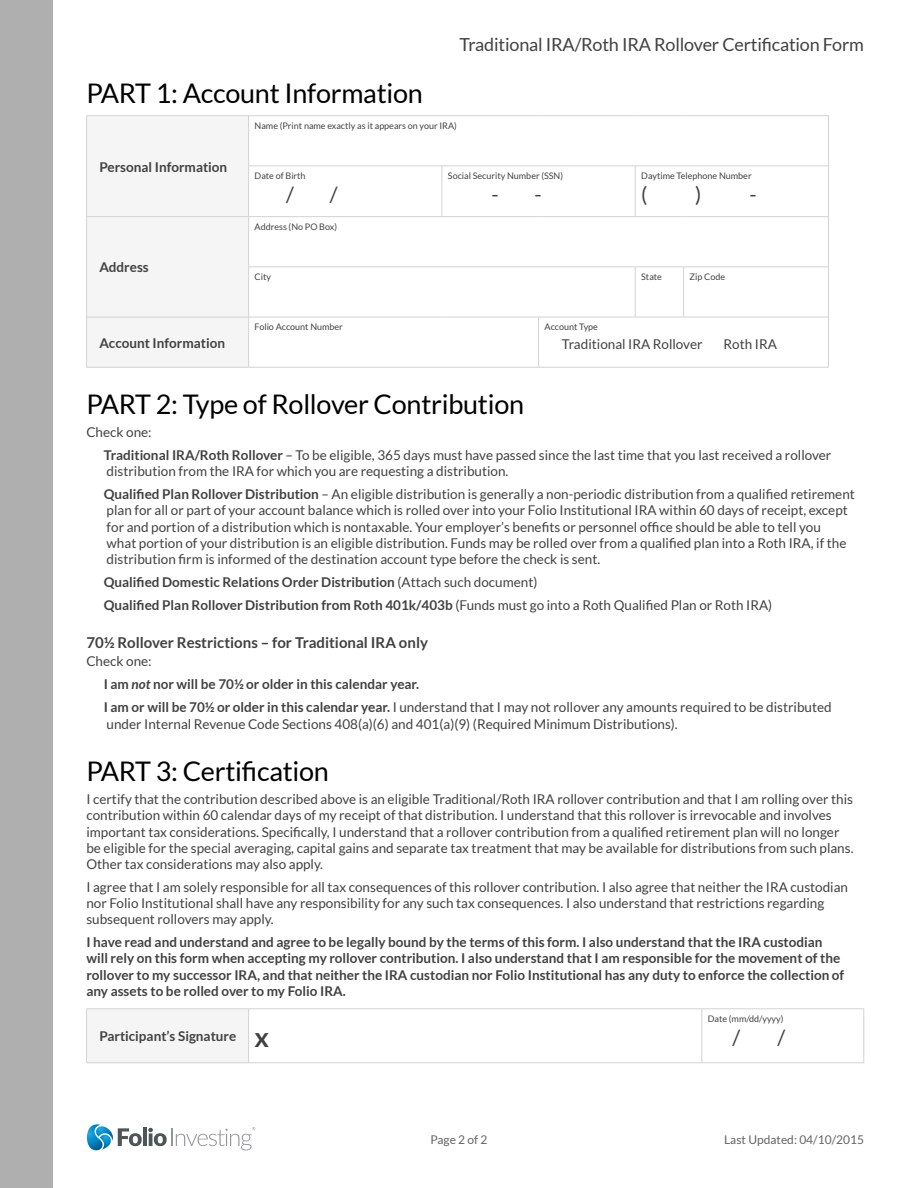
<style>
.page{position:relative;width:918px;height:1188px;background:#fff}
.page>*{position:absolute;margin:0;border:0;box-sizing:border-box;transform-origin:0 0}
.t1{font:27px "Lato";letter-spacing:-.01em;color:#000}
.t2{font:21px "Lato";color:#414141}
.t3{font:18px "Lato";letter-spacing:-.01em;color:#414141}
.t4{font:700 15px "Lato";color:#414141}
.t5{font:13.5px/16.2px "Lato";color:#414141}
.t6{font:700 13.5px/23px "Lato";color:#414141}
.t7{font:12px "Lato";color:#646464}
.t8{font:9px "Lato";color:#414141}
.s1{font-weight:700}
.s2{font-weight:400}
.s3{font-style:italic}
.s4{font-size:27px}
</style>
<div class="page">
<div style="left:0;top:0;width:53px;height:1188px;background:#afafaf"></div>
<svg style="left:87px;top:1124px;width:55px;height:26px"></svg>
<hr style="left:143px;top:1128px;width:4px;height:18px;background:#4e5556">
<svg style="left:148px;top:1127px;width:107px;height:23px"></svg>
<div style="left:87px;top:116px;width:161px;height:251px;background:#f5f5f5"></div>
<svg style="left:249px;top:116px;width:579px;height:251px"></svg>
<hr style="left:86px;top:115px;width:163px;height:1px;background:#d1d3d4">
<hr style="left:86px;top:116px;width:1px;height:50px;background:#d1d3d4">
<hr style="left:86px;top:166px;width:1px;height:50px;background:#d1d3d4">
<hr style="left:249px;top:115px;width:193px;height:1px;background:#d1d3d4">
<hr style="left:442px;top:115px;width:97px;height:1px;background:#d1d3d4">
<hr style="left:539px;top:115px;width:96px;height:1px;background:#d1d3d4">
<hr style="left:635px;top:115px;width:49px;height:1px;background:#d1d3d4">
<hr style="left:684px;top:115px;width:145px;height:1px;background:#d1d3d4">
<hr style="left:828px;top:116px;width:1px;height:50px;background:#d1d3d4">
<hr style="left:249px;top:166px;width:193px;height:1px;background:#d1d3d4">
<hr style="left:442px;top:166px;width:97px;height:1px;background:#d1d3d4">
<hr style="left:539px;top:166px;width:96px;height:1px;background:#d1d3d4">
<hr style="left:635px;top:166px;width:49px;height:1px;background:#d1d3d4">
<hr style="left:684px;top:166px;width:145px;height:1px;background:#d1d3d4">
<hr style="left:828px;top:166px;width:1px;height:50px;background:#d1d3d4">
<hr style="left:86px;top:216px;width:162px;height:1px;background:#d1d3d4">
<hr style="left:86px;top:217px;width:1px;height:50px;background:#d1d3d4">
<hr style="left:86px;top:267px;width:1px;height:50px;background:#d1d3d4">
<hr style="left:249px;top:216px;width:193px;height:1px;background:#d1d3d4">
<hr style="left:442px;top:216px;width:97px;height:1px;background:#d1d3d4">
<hr style="left:539px;top:216px;width:96px;height:1px;background:#d1d3d4">
<hr style="left:635px;top:216px;width:49px;height:1px;background:#d1d3d4">
<hr style="left:684px;top:216px;width:145px;height:1px;background:#d1d3d4">
<hr style="left:828px;top:217px;width:1px;height:50px;background:#d1d3d4">
<hr style="left:249px;top:267px;width:193px;height:1px;background:#d1d3d4">
<hr style="left:442px;top:267px;width:97px;height:1px;background:#d1d3d4">
<hr style="left:539px;top:267px;width:96px;height:1px;background:#d1d3d4">
<hr style="left:635px;top:267px;width:49px;height:1px;background:#d1d3d4">
<hr style="left:684px;top:267px;width:145px;height:1px;background:#d1d3d4">
<hr style="left:828px;top:267px;width:1px;height:50px;background:#d1d3d4">
<hr style="left:86px;top:317px;width:162px;height:1px;background:#d1d3d4">
<hr style="left:86px;top:317px;width:1px;height:50px;background:#d1d3d4">
<hr style="left:249px;top:317px;width:193px;height:1px;background:#d1d3d4">
<hr style="left:442px;top:317px;width:97px;height:1px;background:#d1d3d4">
<hr style="left:539px;top:317px;width:96px;height:1px;background:#d1d3d4">
<hr style="left:635px;top:317px;width:49px;height:1px;background:#d1d3d4">
<hr style="left:684px;top:317px;width:145px;height:1px;background:#d1d3d4">
<hr style="left:828px;top:317px;width:1px;height:50px;background:#d1d3d4">
<hr style="left:86px;top:367px;width:163px;height:1px;background:#d1d3d4">
<hr style="left:249px;top:367px;width:193px;height:1px;background:#d1d3d4">
<hr style="left:442px;top:367px;width:97px;height:1px;background:#d1d3d4">
<hr style="left:539px;top:367px;width:96px;height:1px;background:#d1d3d4">
<hr style="left:635px;top:367px;width:49px;height:1px;background:#d1d3d4">
<hr style="left:684px;top:367px;width:145px;height:1px;background:#d1d3d4">
<hr style="left:248px;top:116px;width:1px;height:50px;background:#d1d3d4">
<hr style="left:248px;top:166px;width:1px;height:51px;background:#d1d3d4">
<hr style="left:442px;top:166px;width:1px;height:50px;background:#d1d3d4">
<hr style="left:635px;top:166px;width:1px;height:50px;background:#d1d3d4">
<hr style="left:248px;top:217px;width:1px;height:50px;background:#d1d3d4">
<hr style="left:248px;top:267px;width:1px;height:50px;background:#d1d3d4">
<hr style="left:635px;top:267px;width:1px;height:50px;background:#d1d3d4">
<hr style="left:683px;top:267px;width:1px;height:50px;background:#d1d3d4">
<hr style="left:248px;top:317px;width:1px;height:50px;background:#d1d3d4">
<hr style="left:538px;top:317px;width:1px;height:50px;background:#d1d3d4">
<div style="left:87px;top:1009px;width:162px;height:54px;background:#f5f5f5"></div>
<svg style="left:249px;top:1010px;width:615px;height:53px"></svg>
<hr style="left:86px;top:1009px;width:163px;height:1px;background:#d1d3d4">
<hr style="left:86px;top:1009px;width:1px;height:54px;background:#d1d3d4">
<hr style="left:249px;top:1009px;width:453px;height:1px;background:#d1d3d4">
<hr style="left:248px;top:1009px;width:1px;height:54px;background:#d1d3d4">
<hr style="left:702px;top:1009px;width:162px;height:1px;background:#d1d3d4">
<hr style="left:702px;top:1009px;width:1px;height:54px;background:#d1d3d4">
<hr style="left:864px;top:1009px;width:1px;height:54px;background:#d1d3d4">
<hr style="left:86px;top:1063px;width:163px;height:1px;background:#d1d3d4">
<hr style="left:249px;top:1063px;width:453px;height:1px;background:#d1d3d4">
<hr style="left:702px;top:1063px;width:162px;height:1px;background:#d1d3d4">
<h1 class="t1" style="left:86px;top:78px;width:338px">PART 1: Account Information</h1>
<h3 class="t3" style="left:460px;top:34px;width:406px">Traditional IRA/Roth IRA Rollover Certification Form</h3>
<p class="t6" style="left:99px;top:155px;width:129px">Personal Information</p>
<p class="t6" style="left:99px;top:256px;width:51px">Address</p>
<p class="t6" style="left:99px;top:331px;width:127px">Account Information</p>
<p class="t8" style="left:255px;top:121px;width:204px">Name (Print name exactly as it appears on your IRA)</p>
<p class="t8" style="left:255px;top:171px;width:53px">Date of Birth</p>
<h2 class="t2" style="left:286px;top:183px;width:9px">/</h2>
<h2 class="t2" style="left:330px;top:183px;width:9px">/</h2>
<p class="t8" style="left:255px;top:222px;width:84px">Address (No PO Box)</p>
<p class="t8" style="left:448px;top:171px;width:117px">Social Security Number (SSN)</p>
<h2 class="t2" style="left:492px;top:183px;width:52px">- -</h2>
<p class="t8" style="left:641px;top:171px;width:112px">Daytime Telephone Number</p>
<h2 class="t2" style="left:641px;top:183px;width:8px">(</h2>
<h2 class="t2" style="left:695px;top:183px;width:8px">)</h2>
<h2 class="t2" style="left:749px;top:183px;width:9px">-</h2>
<p class="t8" style="left:255px;top:272px;width:18px">City</p>
<p class="t8" style="left:641px;top:272px;width:22px">State</p>
<p class="t8" style="left:690px;top:272px;width:37px">Zip Code</p>
<p class="t8" style="left:255px;top:322px;width:90px">Folio Account Number</p>
<p class="t8" style="left:545px;top:322px;width:55px">Account Type</p>
<p class="t5" style="left:562px;top:336px;width:142px">Traditional IRA Rollover</p>
<p class="t5" style="left:724px;top:336px;width:55px">Roth IRA</p>
<h1 class="t1" style="left:86px;top:389px;width:439px">PART 2: Type of Rollover Contribution</h1>
<p class="t5" style="left:104px;top:421px;width:729px;line-height:23px;text-indent:-17px">Check one:<br><span class="s1">Traditional IRA/Roth Rollover</span> – To be eligible, 365 days must have passed since the last time that you last received a rollover</p>
<p class="t5" style="left:104px;top:460px;width:753px;line-height:23px">distribution from the IRA for which you are requesting a distribution.<br><span class="s1">Qualified Plan Rollover Distribution</span> – An eligible distribution is generally a non-periodic distribution from a qualified retirement</p>
<p class="t5" style="left:107px;top:502px;width:743px">plan for all or part of your account balance which is rolled over into your Folio Institutional IRA within 60 days of receipt, except for and portion of a distribution which is nontaxable. Your employer’s benefits or personnel office should be able to tell you what portion of your distribution is an eligible distribution. Funds may be rolled over from a qualified plan into a Roth IRA, if the distribution firm is informed of the destination account type before the check is sent.</p>
<p class="t6" style="left:104px;top:570px;width:670px">Qualified Domestic Relations Order Distribution <span class="s2">(Attach such document)<br></span>Qualified Plan Rollover Distribution from Roth 401k/403b <span class="s2">(Funds must go into a Roth Qualified Plan or Roth IRA)</span></p>
<p class="t4" style="left:86px;top:634px;width:343px">70½ Rollover Restrictions – for Traditional IRA only</p>
<p class="t6" style="left:104px;top:650px;width:730px;text-indent:-17px"><span class="s2">Check one:<br></span>I am <span class="s3">not</span> nor will be 70½ or older in this calendar year.<br>I am or will be 70½ or older in this calendar year. <span class="s2">I understand that I may not rollover any amounts required to be distributed</span></p>
<p class="t5" style="left:107px;top:715px;width:573px">under Internal Revenue Code Sections 408(a)(6) and 401(a)(9) (Required Minimum Distributions).</p>
<h1 class="t1" style="left:86px;top:756px;width:244px">PART 3: Certification</h1>
<p class="t5" style="left:86px;top:791px;width:769px">I certify that the contribution described above is an eligible Traditional/Roth IRA rollover contribution and that I am rolling over this contribution within 60 calendar days of my receipt of that distribution. I understand that this rollover is irrevocable and involves important tax considerations. Specifically, I understand that a rollover contribution from a qualified retirement plan will no longer be eligible for the special averaging, capital gains and separate tax treatment that may be available for distributions from such plans.<br>Other tax considerations may also apply.</p>
<p class="t5" style="left:86px;top:879px;width:763px">I agree that I am solely responsible for all tax consequences of this rollover contribution. I also agree that neither the IRA custodian nor Folio Institutional shall have any responsibility for any such tax consequences. I also understand that restrictions regarding subsequent rollovers may apply.</p>
<p class="t6" style="left:86px;top:934px;width:759px;line-height:16.2px">I have read and understand and agree to be legally bound by the terms of this form. I also understand that the IRA custodian will rely on this form when accepting my rollover contribution. I also understand that I am responsible for the movement of the rollover to my successor IRA, and that neither the IRA custodian nor Folio Institutional has any duty to enforce the collection of any assets to be rolled over to my Folio IRA.</p>
<p class="t6" style="left:99px;top:1025px;width:171px">Participant’s Signature <span class="s4">x</span></p>
<p class="t8" style="left:708px;top:1014px;width:77px">Date (mm/dd/yyyy)</p>
<h2 class="t2" style="left:733px;top:1026px;width:9px">/</h2>
<h2 class="t2" style="left:778px;top:1026px;width:9px">/</h2>
<p class="t7" style="left:430px;top:1133px;width:59px">Page 2 of 2</p>
<p class="t7" style="left:724px;top:1133px;width:141px">Last Updated: 04/10/2015</p>
</div>
